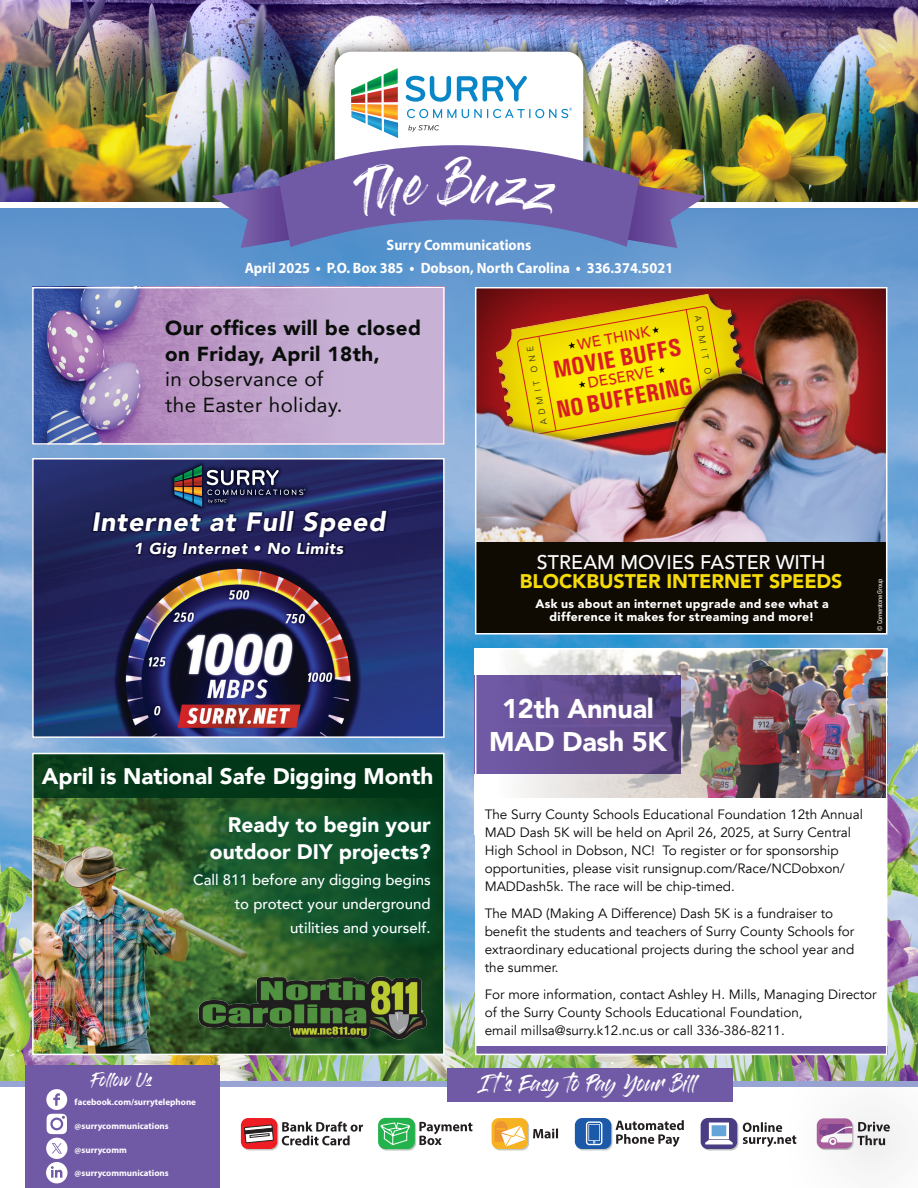
<style>
.page{position:relative;width:918px;height:1188px;background:#fff}
.page>*{position:absolute;margin:0;border:0;box-sizing:border-box;transform-origin:0 0}
.t1{font:41.7px "Gloss And Bloom";color:#fff}
.t2{font:900 27px/33px "Avenir";letter-spacing:-.01em;color:#fff;text-align:center}
.t3{font:italic 900 26.55px "Avenir";letter-spacing:.03em;color:#fff}
.t4{font:700 24.45px "Univers Condensed";color:#d81c23}
.t5{font:900 22.5px "Avenir";color:#fff}
.t6{font:900 21px/27.5px "Avenir";color:#fff;text-align:right}
.t7{font:900 20.25px/25.8px "Avenir";letter-spacing:.02em;color:#0a0e0b}
.t8{font:20.25px/25.8px "Avenir";letter-spacing:.02em;color:#0a0e0b}
.t9{font:900 19.5px "Avenir LT Pro";letter-spacing:-.005em;color:#f6db0a}
.t10{font:500 19.5px "Avenir LT Pro";color:#fff}
.t11{font:16.5px "Gloss And Bloom";color:#fff}
.t12{font:italic 900 15.9px "Avenir";letter-spacing:.03em;color:#fff}
.t13{font:500 15px/24px "Avenir";color:#fff;text-align:right}
.t14{font:700 15px/22.5px "Myriad Pro";color:#fff;text-align:center;scale:.95 1}
.t15{font:500 15px "Avenir LT Pro";color:#d81c23}
.t16{font:13.5px/18px "Avenir";color:#040503}
.t17{font:13.5px "Gloss And Bloom";color:#fff}
.t18{font:900 12.15px/13px "Avenir LT Pro";letter-spacing:.025em;color:#fff;text-align:center}
.t19{font:700 9px "Myriad Pro";color:#fff}
.t20{font:300 8.7px "Univers";color:#231f20}
.t21{font:condensed 6.45px "Univers";letter-spacing:-.04em;color:#fff}
.s1{font-size:15.75px}
</style>
<div class="page">
<img style="left:0;top:484px;width:918px;height:597px">
<svg style="left:0;top:208px;width:918px;height:276px;background:#6a9cd1"></svg>
<div style="left:0;top:1081px;width:918px;height:5px;background:#98a4d3"></div>
<img style="left:0;top:0;width:918px;height:202px">
<div style="left:322px;top:39px;width:274px;height:150px;background:#231f20;opacity:.75"></div>
<div style="left:335px;top:52px;width:248px;height:124px;background:#fff;border-radius:17px"></div>
<div style="left:447px;top:1068px;width:285px;height:34px;background:#7059a5"></div>
<div style="left:25px;top:1065px;width:195px;height:123px;background:#7059a5"></div>
<svg style="left:379px;top:1119px;width:37px;height:32px"></svg>
<div style="left:378px;top:1118px;width:37px;height:31px;background:#23b24b;border-radius:7px"></div>
<svg style="left:378px;top:1122px;width:33px;height:24px"></svg>
<svg style="left:493px;top:1120px;width:36px;height:30px"></svg>
<div style="left:492px;top:1118px;width:36px;height:31px;background:#f7b222;border-radius:7px"></div>
<svg style="left:495px;top:1121px;width:31px;height:26px"></svg>
<svg style="left:242px;top:1119px;width:37px;height:31px"></svg>
<div style="left:241px;top:1118px;width:36px;height:31px;background:#ee1d23;border-radius:7px"></div>
<svg style="left:244px;top:1124px;width:29px;height:19px"></svg>
<svg style="left:702px;top:1119px;width:36px;height:32px"></svg>
<div style="left:701px;top:1118px;width:36px;height:31px;background:#4a3d84;border-radius:7px"></div>
<svg style="left:705px;top:1123px;width:28px;height:21px"></svg>
<svg style="left:576px;top:1119px;width:36px;height:31px"></svg>
<div style="left:575px;top:1118px;width:36px;height:31px;background:#1c5aa9;border-radius:7px"></div>
<svg style="left:586px;top:1121px;width:16px;height:24px"></svg>
<img style="left:35px;top:290px;width:72px;height:152px">
<div style="left:32px;top:287px;width:413px;height:158px;border:2px solid #fff"></div>
<div style="left:476px;top:649px;width:411px;height:405px;background:#fff"></div>
<img style="left:785px;top:651px;width:99px;height:147px">
<img style="left:511px;top:651px;width:274px;height:147px">
<div style="left:475px;top:1047px;width:412px;height:8px;background:#7059a5"></div>
<svg style="left:478px;top:675px;width:203px;height:99px;background:#634d8f"></svg>
<div style="left:475px;top:648px;width:412px;height:407px;border:2px solid #fff"></div>
<svg style="left:406px;top:76px;width:45px;height:26px"></svg>
<svg style="left:457px;top:76px;width:70px;height:26px"></svg>
<svg style="left:351px;top:68px;width:47px;height:35px"></svg>
<svg style="left:600px;top:184px;width:106px;height:64px;background:#7270a4"></svg>
<svg style="left:212px;top:184px;width:106px;height:64px;background:#676baa"></svg>
<svg style="left:278px;top:104px;width:362px;height:143px"></svg>
<img style="left:478px;top:290px;width:406px;height:253px">
<div style="left:476px;top:543px;width:411px;height:91px;background:#0f0a02"></div>
<div style="left:475px;top:287px;width:412px;height:348px;border:2px solid #fff"></div>
<img style="left:35px;top:461px;width:407px;height:274px">
<div style="left:91px;top:509px;width:297px;height:50px;background:#2d2b6b;opacity:.7"></div>
<svg style="left:169px;top:461px;width:142px;height:51px;background:#232a63"></svg>
<svg style="left:174px;top:465px;width:132px;height:42px;background:#3b4060"></svg>
<div style="left:32px;top:458px;width:413px;height:280px;border:2px solid #fff"></div>
<img style="left:35px;top:798px;width:407px;height:254px">
<img style="left:191px;top:968px;width:237px;height:73px">
<div style="left:33px;top:754px;width:411px;height:44px;background:#003518"></div>
<div style="left:32px;top:753px;width:413px;height:302px;border:2px solid #fff"></div>
<svg style="left:107px;top:289px;width:336px;height:154px;background:#bca0ca"></svg>
<svg style="left:419px;top:1122px;width:53px;height:23px"></svg>
<svg style="left:533px;top:1129px;width:25px;height:9px"></svg>
<div style="left:780px;top:1050px;width:138px;height:138px;background:#231f20;opacity:.54"></div>
<svg style="left:817px;top:1122px;width:73px;height:23px"></svg>
<svg style="left:282px;top:1122px;width:81px;height:23px"></svg>
<svg style="left:616px;top:1120px;width:68px;height:27px"></svg>
<svg style="left:743px;top:1122px;width:53px;height:25px"></svg>
<svg style="left:46px;top:1089px;width:22px;height:94px"></svg>
<div style="left:175px;top:797px;width:275px;height:158px;background:#045334;opacity:.9"></div>
<div style="left:351px;top:162px;width:79px;height:56px;background:#7059a5"></div>
<div style="left:471px;top:174px;width:87px;height:41px;background:#7059a5"></div>
<h1 class="t1" style="left:444px;top:164px;width:29px">B</h1>
<p class="t14" style="left:245px;top:233px;width:453px">Surry Communications<br>April 2025 <span class="s1">•</span> P.O. Box 385 <span class="s1">•</span> Dobson, North Carolina <span class="s1">•</span> 336.374.5021</p>
<h3 class="t7" style="left:165px;top:314px;width:257px">Our offices will be closed on Friday, April 18th,</h3>
<h3 class="t8" style="left:165px;top:366px;width:179px">in observance of the Easter holiday.</h3>
<h3 class="t3" style="left:91px;top:500px;width:295px">Internet at Full Speed</h3>
<p class="t12" style="left:133px;top:535px;width:211px">1 Gig Internet • No Limits</p>
<h3 class="t5" style="left:42px;top:757px;width:393px">April is National Safe Digging Month</h3>
<h3 class="t6" style="left:210px;top:810px;width:222px">Ready to begin your outdoor DIY projects?</h3>
<p class="t13" style="left:193px;top:867px;width:239px">Call 811 before any digging begins to protect your underground utilities and yourself.</p>
<p class="t17" style="left:92px;top:1074px;width:62px">Follow Us</p>
<p class="t19" style="left:75px;top:1096px;width:123px">facebook.com/surrytelephone</p>
<p class="t19" style="left:75px;top:1120px;width:96px">@surrycommunications</p>
<p class="t19" style="left:75px;top:1144px;width:54px">@surrycomm</p>
<p class="t19" style="left:75px;top:1167px;width:96px">@surrycommunications</p>
<p class="t20" style="left:703px;top:315px;width:81px;rotate:80deg">ADMIT ONE</p>
<p class="t15" style="left:576px;top:336px;width:75px;rotate:-10deg">WE THINK</p>
<h3 class="t4" style="left:551px;top:355px;width:131px;rotate:-10deg">MOVIE BUFFS</h3>
<p class="t20" style="left:539px;top:425px;width:81px;rotate:-100deg">ADMIT ONE</p>
<p class="t15" style="left:586px;top:374px;width:68px;rotate:-10deg">DESERVE</p>
<h3 class="t4" style="left:554px;top:395px;width:139px;rotate:-10deg">NO BUFFERING</h3>
<h3 class="t10" style="left:537px;top:551px;width:290px">STREAM MOVIES FASTER WITH</h3>
<h3 class="t9" style="left:520px;top:570px;width:324px">BLOCKBUSTER INTERNET SPEEDS</h3>
<p class="t18" style="left:535px;top:597px;width:295px">Ask us about an internet upgrade and see what a difference it makes for streaming and more!</p>
<h2 class="t2" style="left:489px;top:692px;width:179px">12th Annual<br>MAD Dash 5K</h2>
<p class="t21" style="left:876px;top:631px;width:53px;rotate:-90deg">© Cornerstone Group</p>
<p class="t16" style="left:485px;top:806px;width:380px">The Surry County Schools Educational Foundation 12th Annual MAD Dash 5K will be held on April 26, 2025, at Surry Central High School in Dobson, NC! To register or for sponsorship opportunities, please visit runsignup.com/Race/NCDobxon/ MADDash5k. The race will be chip-timed.</p>
<p class="t16" style="left:485px;top:905px;width:371px">The MAD (Making A Difference) Dash 5K is a fundraiser to benefit the students and teachers of Surry County Schools for extraordinary educational projects during the school year and the summer.</p>
<p class="t16" style="left:485px;top:986px;width:394px">For more information, contact Ashley H. Mills, Managing Director of the Surry County Schools Educational Foundation,<br>email millsa@surry.k12.nc.us or call 336-386-8211.</p>
<p class="t11" style="left:482px;top:1076px;width:215px">It's Easy to Pay Your Bill</p>
</div>
